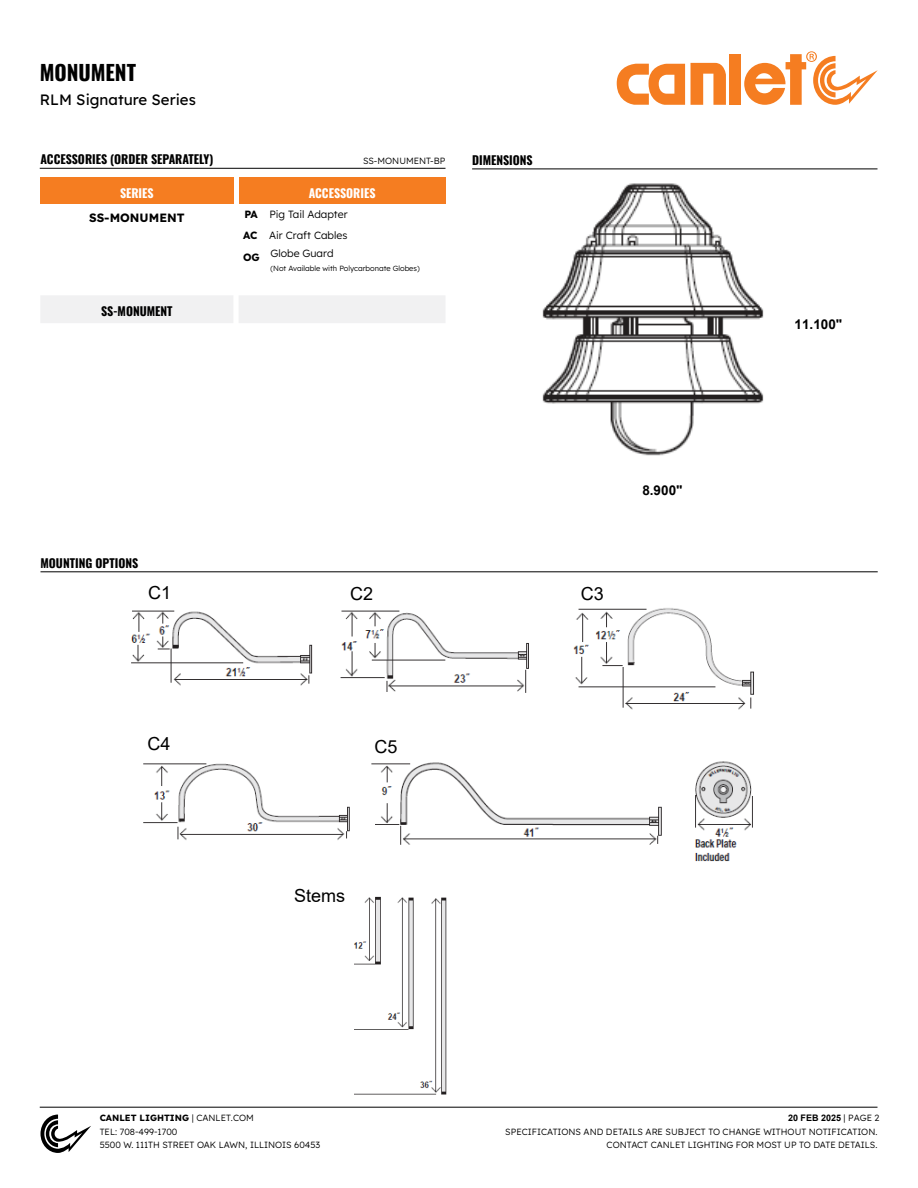
<style>
.page{position:relative;width:918px;height:1188px;background:#fff}
.page>*{position:absolute;margin:0;border:0;box-sizing:border-box;transform-origin:0 0}
.t1{font:700 21px "Oswald";color:#000}
.t2{font:18px "Arial";color:#000}
.t3{font:15px "Lexend Deca";color:#000}
.t4{font:700 13.5px "Arial";color:#000}
.t5{font:700 12px "Oswald";color:#000}
.t6{font:700 12px "Oswald";color:#fff}
.t7{font:700 12px "Lexend Deca";color:#000}
.t8{font:300 10.5px/21.6px "Lexend Deca";color:#000}
.t9{font:300 9px/13.5px "Lexend Deca";color:#000}
.t10{font:700 9px "Arial";color:#000}
.t11{font:300 7.5px "Lexend Deca";color:#000}
.s1{font-weight:700}
.s2{font-family:"Lexend Deca";font-weight:300}
</style>
<div class="page">
<hr style="left:40px;top:1107px;width:838px;height:1px;background:#000">
<svg style="left:40px;top:1114px;width:51px;height:39px"></svg>
<svg style="left:617px;top:64px;width:68px;height:41px"></svg>
<svg style="left:691px;top:63px;width:35px;height:42px"></svg>
<div style="left:729px;top:54px;width:12px;height:51px;background:#f57d21"></div>
<svg style="left:744px;top:51px;width:134px;height:54px"></svg>
<img style="left:542px;top:183px;width:222px;height:273px">
<hr style="left:472px;top:169px;width:406px;height:1px;background:#000">
<hr style="left:40px;top:168px;width:406px;height:1px;background:#000">
<div style="left:40px;top:178px;width:193px;height:26px;background:#f57d21"></div>
<div style="left:239px;top:178px;width:207px;height:26px;background:#f57d21"></div>
<div style="left:41px;top:296px;width:404px;height:27px;background:#f1f1f2"></div>
<hr style="left:40px;top:572px;width:838px;height:1px;background:#000">
<img style="left:143px;top:761px;width:610px;height:101px">
<img style="left:131px;top:608px;width:623px;height:102px">
<img style="left:355px;top:896px;width:92px;height:199px">
<h1 class="t1" style="left:40px;top:54px;width:98px">MONUMENT</h1>
<h3 class="t3" style="left:40px;top:89px;width:158px">RLM Signature Series</h3>
<h3 class="t5" style="left:40px;top:149px;width:174px">ACCESSORIES (ORDER SEPARATELY)</h3>
<h3 class="t5" style="left:472px;top:149px;width:62px">DIMENSIONS</h3>
<h3 class="t6" style="left:120px;top:183px;width:35px">SERIES</h3>
<h3 class="t6" style="left:309px;top:183px;width:68px">ACCESSORIES</h3>
<h3 class="t7" style="left:89px;top:209px;width:97px">SS-MONUMENT</h3>
<p class="t8" style="left:243px;top:203px;width:106px"><span class="s1">PA</span> Pig Tail Adapter<br><span class="s1">AC</span> Air Craft Cables</p>
<p class="t8" style="left:243px;top:242px;width:92px"><span class="s1">OG</span> Globe Guard</p>
<p class="t11" style="left:270px;top:263px;width:151px">(Not Available with Polycarbonate Globes)</p>
<h3 class="t5" style="left:101px;top:301px;width:73px">SS-MONUMENT</h3>
<p class="t9" style="left:363px;top:154px;width:84px">SS-MONUMENT-BP</p>
<h3 class="t5" style="left:40px;top:552px;width:99px">MOUNTING OPTIONS</h3>
<h2 class="t2" style="left:148px;top:580px;width:25px">C1</h2>
<h2 class="t2" style="left:350px;top:581px;width:25px">C2</h2>
<h2 class="t2" style="left:581px;top:581px;width:25px">C3</h2>
<h3 class="t4" style="left:642px;top:481px;width:42px">8.900"</h3>
<h2 class="t2" style="left:147px;top:732px;width:25px">C4</h2>
<h2 class="t2" style="left:374px;top:734px;width:25px">C5</h2>
<h2 class="t2" style="left:294px;top:884px;width:53px">Stems</h2>
<h3 class="t4" style="left:795px;top:315px;width:49px">11.100"</h3>
<p class="t9" style="left:100px;top:1111px;width:222px"><span class="s1">CANLET LIGHTING</span> | CANLET.COM<br>TEL: 708-499-1700<br>5500 W. 111TH STREET OAK LAWN, ILLINOIS 60453</p>
<p class="t10" style="left:788px;top:1112px;width:93px">20 FEB 2025 <span class="s2">| PAGE 2</span></p>
<p class="t9" style="left:505px;top:1124px;width:374px;text-align:right">SPECIFICATIONS AND DETAILS ARE SUBJECT TO CHANGE WITHOUT NOTIFICATION.<br>CONTACT CANLET LIGHTING FOR MOST UP TO DATE DETAILS.</p>
</div>
